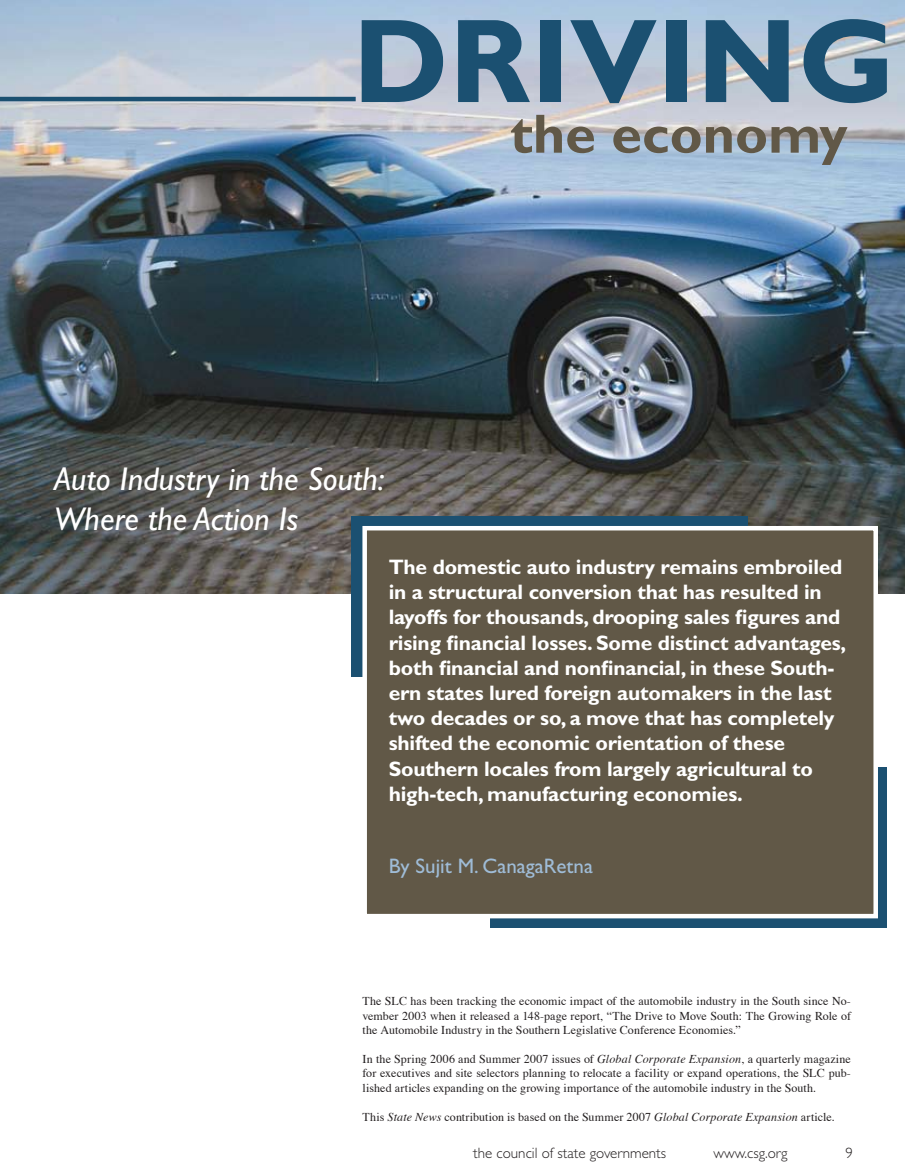
<style>
.page{position:relative;width:905px;height:1175px;background:#fff}
.page>*{position:absolute;margin:0;border:0;box-sizing:border-box;transform-origin:0 0}
.t1{font:700 120px "Gill Sans";color:#1b5071}
.t2{font:700 55.5px "Gill Sans";color:#615847}
.t3{font:italic 33px/39.6px "Gill Sans";color:#fff}
.t4{font:700 21px/25.2px "Gill Sans";letter-spacing:-.01em;color:#fff}
.t5{font:21px "Gill Sans";color:#9fbcd7}
.t6{font:300 15px "Gill Sans";color:#231f20}
.t7{font:12px/14.4px "Times";letter-spacing:.005em;color:#231f20;text-align:justify}
.s1{font-style:italic}
</style>
<div class="page">
<img style="left:0;top:0;width:904px;height:593px">
<hr style="left:0;top:97px;width:356px;height:4px;background:#1b5071">
<div style="left:351px;top:516px;width:396px;height:160px;background:#1b5071"></div>
<div style="left:490px;top:766px;width:396px;height:161px;background:#1b5071"></div>
<div style="left:364px;top:528px;width:511px;height:388px;background:#615847"></div>
<div style="left:362px;top:526px;width:516px;height:392px;border:4px solid #fff"></div>
<h1 class="t1" style="left:352px;top:-9px;width:544px">DRIVING</h1>
<h2 class="t2" style="left:510px;top:101px;width:339px">the economy</h2>
<h3 class="t3" style="left:54px;top:459px;width:332px">Auto Industry in the South:<br>Where the Action Is</h3>
<p class="t4" style="left:388px;top:554px;width:459px">The domestic auto industry remains embroiled in a structural conversion that has resulted in layoffs for thousands, drooping sales figures and rising financial losses. Some distinct advantages, both financial and nonfinancial, in these South&shy;ern states lured foreign automakers in the last two decades or so, a move that has completely shifted the economic orientation of these Southern locales from largely agricultural to high-tech, manufacturing economies.</p>
<h3 class="t5" style="left:388px;top:853px;width:206px">By Sujit M. CanagaRetna</h3>
<p class="t7" style="left:362px;top:994px;width:490px">The SLC has been tracking the economic impact of the automobile industry in the South since No&shy;vember 2003 when it released a 148-page report, “The Drive to Move South: The Growing Role of the Automobile Industry in the Southern Legislative Conference Economies.”</p>
<p class="t7" style="left:362px;top:1052px;width:490px">In the Spring 2006 and Summer 2007 issues of <span class="s1">Global Corporate Expansion</span>, a quarterly magazine for executives and site selectors planning to relocate a facility or expand operations, the SLC pub&shy;lished articles expanding on the growing importance of the automobile industry in the South.</p>
<p class="t7" style="left:362px;top:1110px;width:474px">This <span class="s1">State News</span> contribution is based on the Summer 2007 <span class="s1">Global Corporate Expansion</span> article.</p>
<p class="t6" style="left:473px;top:1144px;width:194px">the council of state governments</p>
<p class="t6" style="left:713px;top:1144px;width:76px">www.csg.org</p>
</div>
